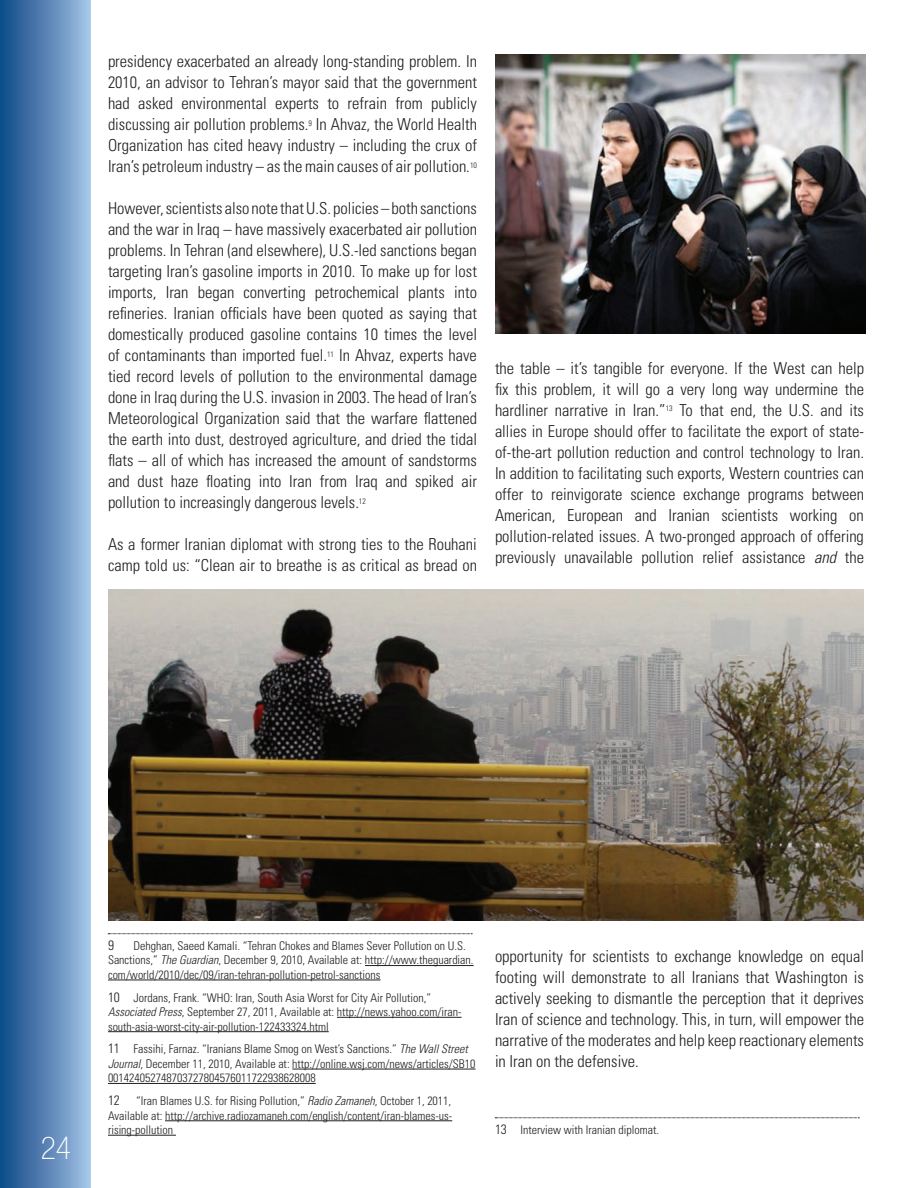
<style>
.page{position:relative;width:918px;height:1188px;background:#fff}
.page>*{position:absolute;margin:0;border:0;box-sizing:border-box;transform-origin:0 0}
.t1{font:100 condensed 31.5px "Helvetica Neue";color:#fff}
.t2{font:300 condensed 16.5px/21px "Univers";color:#231f20;text-align:justify}
.t3{font:300 condensed 13.5px "Univers";color:#231f20}
.t4{font:300 condensed 12px/14.4px "Univers";color:#231f20}
.s1{font-style:italic}
.s2{font-size:13.5px}
</style>
<div class="page">
<div style="left:0;top:0;width:90px;height:1188px;background:linear-gradient(to right,#0c4785,#a2c0e4)"></div>
<svg style="left:108px;top:933px;width:364px;height:1px"></svg>
<hr style="left:365px;top:965px;width:109px;height:1px;background:#231f20">
<hr style="left:108px;top:980px;width:273px;height:1px;background:#231f20">
<hr style="left:337px;top:1017px;width:125px;height:1px;background:#231f20">
<hr style="left:108px;top:1031px;width:221px;height:1px;background:#231f20">
<hr style="left:292px;top:1069px;width:184px;height:1px;background:#231f20">
<hr style="left:108px;top:1083px;width:208px;height:1px;background:#231f20">
<hr style="left:165px;top:1121px;width:287px;height:1px;background:#231f20">
<hr style="left:108px;top:1135px;width:68px;height:1px;background:#231f20">
<svg style="left:495px;top:1118px;width:364px;height:1px"></svg>
<img style="left:495px;top:54px;width:370px;height:280px">
<img style="left:108px;top:590px;width:756px;height:330px">
<p class="t2" style="left:108px;top:51px;width:371px">presidency exacerbated an already long-standing problem. In 2010, an advisor to Tehran’s mayor said that the government had asked environmental experts to refrain from publicly discussing air pollution problems.<sup>9</sup> In Ahvaz, the World Health Organization has cited heavy industry – including the crux of Iran’s petroleum industry – as the main causes of air pollution.<sup>10</sup></p>
<p class="t2" style="left:108px;top:198px;width:371px">However, scientists also note that U.S. policies – both sanctions and the war in Iraq – have massively exacerbated air pollution problems. In Tehran (and elsewhere), U.S.-led sanctions began targeting Iran’s gasoline imports in 2010. To make up for lost imports, Iran began converting petrochemical plants into refineries. Iranian officials have been quoted as saying that domestically produced gasoline contains 10 times the level of contaminants than imported fuel.<sup>11</sup> In Ahvaz, experts have tied record levels of pollution to the environmental damage done in Iraq during the U.S. invasion in 2003. The head of Iran’s Meteorological Organization said that the warfare flattened the earth into dust, destroyed agriculture, and dried the tidal flats – all of which has increased the amount of sandstorms and dust haze floating into Iran from Iraq and spiked air pollution to increasingly dangerous levels.<sup>12</sup></p>
<p class="t2" style="left:108px;top:534px;width:371px">As a former Iranian diplomat with strong ties to the Rouhani camp told us: “Clean air to breathe is as critical as bread on</p>
<p class="t2" style="left:495px;top:357px;width:371px">the table – it’s tangible for everyone. If the West can help fix this problem, it will go a very long way undermine the hardliner narrative in Iran.”<sup>13</sup> To that end, the U.S. and its allies in Europe should offer to facilitate the export of state&shy;of-the-art pollution reduction and control technology to Iran.<br>In addition to facilitating such exports, Western countries can offer to reinvigorate science exchange programs between American, European and Iranian scientists working on pollution-related issues. A two-pronged approach of offering previously unavailable pollution relief assistance <span class="s1">and</span> the</p>
<h1 class="t1" style="left:41px;top:1130px;width:32px">24</h1>
<p class="t3" style="left:108px;top:937px;width:7px">9</p>
<p class="t4" style="left:108px;top:939px;width:367px;text-indent:26px">Dehghan, Saeed Kamali. “Tehran Chokes and Blames Sever Pollution on U.S.<br>Sanctions,” <span class="s1">The Guardian</span>, December 9, 2010, Available at: http://www.theguardian. com/world/2010/dec/09/iran-tehran-pollution-petrol-sanctions</p>
<p class="t4" style="left:108px;top:990px;width:355px"><span class="s2">10</span> Jordans, Frank. “WHO: Iran, South Asia Worst for City Air Pollution,”<br><span class="s1">Associated Press</span>, September 27, 2011, Available at: http://news.yahoo.com/iran&shy;south-asia-worst-city-air-pollution-122433324.html</p>
<p class="t4" style="left:108px;top:1042px;width:369px"><span class="s2">11</span> Fassihi, Farnaz. “Iranians Blame Smog on West’s Sanctions.” <span class="s1">The Wall Street<br>Journal</span>, December 11, 2010, Available at: http://online.wsj.com/news/articles/SB10<br>001424052748703727804576011722938628008</p>
<p class="t3" style="left:108px;top:1092px;width:13px">12</p>
<p class="t4" style="left:108px;top:1094px;width:346px;text-align:justify;text-indent:28px">“Iran Blames U.S. for Rising Pollution,” <span class="s1">Radio Zamaneh</span>, October 1, 2011, Available at: http://archive.radiozamaneh.com/english/content/iran-blames-us&shy;rising-pollution</p>
<p class="t2" style="left:495px;top:945px;width:371px">opportunity for scientists to exchange knowledge on equal footing will demonstrate to all Iranians that Washington is actively seeking to dismantle the perception that it deprives Iran of science and technology. This, in turn, will empower the narrative of the moderates and help keep reactionary elements in Iran on the defensive.</p>
<p class="t4" style="left:495px;top:1123px;width:166px"><span class="s2">13</span> Interview with Iranian diplomat.</p>
</div>
